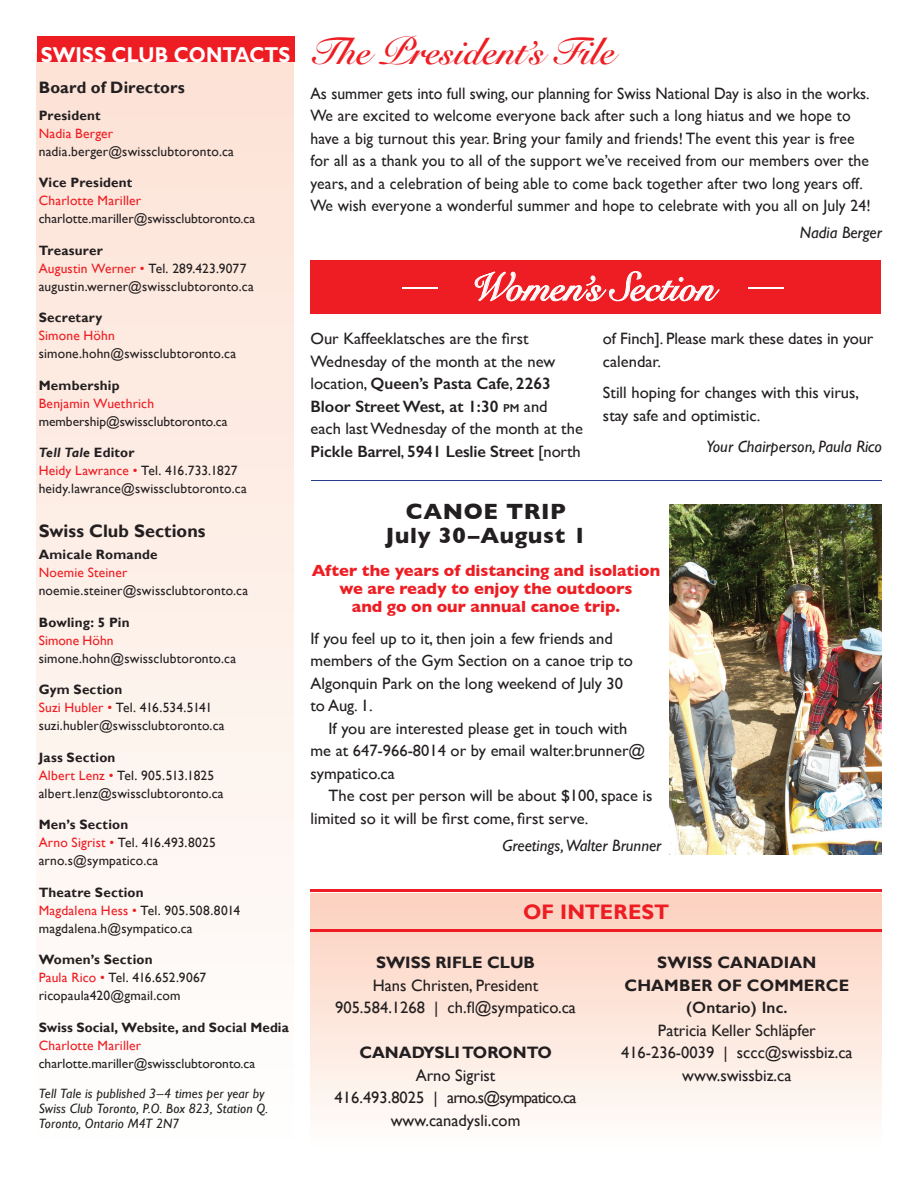
<style>
.page{position:relative;width:918px;height:1188px;background:#fff}
.page>*{position:absolute;margin:0;border:0;box-sizing:border-box;transform-origin:0 0}
.t1{font:39.6px "Snell Roundhand Bold Script";color:#fff;scale:.91 1}
.t2{font:37.8px "Snell Roundhand Bold Script";letter-spacing:.005em;color:#ee1d23;scale:.95 1}
.t3{font:700 22.5px/24px "Gill Sans";letter-spacing:.025em;color:#231f20;text-align:center}
.t4{font:700 21.45px "Gill Sans";letter-spacing:.005em;color:#fff;scale:.91 1}
.t5{font:700 21px "Gill Sans";letter-spacing:.01em;color:#ee1d23}
.t6{font:700 18px "Gill Sans";letter-spacing:.005em;color:#231f20}
.t7{font:16.5px/22.5px "Gill Sans";color:#231f20}
.t8{font:16.5px/22.5px "Gill Sans";color:#231f20;scale:.95 1}
.t9{font:16.5px/22.5px "Gill Sans";color:#231f20;text-align:center}
.t10{font:700 16.5px/18px "Gill Sans";color:#ee1d23;text-align:center}
.t11{font:700 16.5px/22.5px "Gill Sans";letter-spacing:.005em;color:#231f20;text-align:center}
.t12{font:italic 16.5px "Gill Sans";color:#231f20}
.t13{font:600 16.5px "Gill Sans";letter-spacing:.01em;color:#231f20}
.t14{font:13.5px/18px "Gill Sans";letter-spacing:.015em;color:#231f20}
.t15{font:13.5px "Gill Sans";color:#231f20}
.t16{font:700 13.5px "Gill Sans";letter-spacing:.015em;color:#231f20}
.t17{font:13.5px "Gill Sans";letter-spacing:.01em;color:#ee1d23}
.t18{font:italic 13.5px/15px "Gill Sans";letter-spacing:.01em;color:#231f20}
.s1{font-weight:700}
.s2{color:#ee1d23}
.s3{font-weight:700;font-style:italic}
.s4{font-weight:600}
.s5{font-weight:600;font-size:11.55px}
</style>
<div class="page">
<div style="left:310px;top:893px;width:572px;height:257px;background:linear-gradient(to bottom,#fcd0bd,#fefefd)"></div>
<hr style="left:310px;top:889px;width:572px;height:3px;background:#ee1d23">
<hr style="left:310px;top:929px;width:572px;height:3px;background:#ee1d23">
<div style="left:36px;top:54px;width:258px;height:1109px;background:linear-gradient(to bottom,#fde2d5,#fefffe)"></div>
<div style="left:37px;top:36px;width:258px;height:26px;background:#ee1d23"></div>
<div style="left:311px;top:260px;width:570px;height:54px;background:#ee1d23"></div>
<svg style="left:474px;top:271px;width:246px;height:31px"></svg>
<hr style="left:402px;top:288px;width:36px;height:1px;background:#fff">
<hr style="left:748px;top:288px;width:36px;height:1px;background:#fff">
<img style="left:669px;top:504px;width:213px;height:351px">
<hr style="left:311px;top:480px;width:571px;height:1px;background:#253f8e">
<h3 class="t4" style="left:41px;top:41px;width:276px">SWISS CLUB CONTACTS</h3>
<p class="t11" style="left:39px;top:76px;width:148px">Board of Directors</p>
<p class="t16" style="left:39px;top:107px;width:63px">President</p>
<p class="t17" style="left:39px;top:125px;width:76px">Nadia Berger</p>
<p class="t14" style="left:39px;top:142px;width:197px">nadia.berger@swissclubtoronto.ca</p>
<p class="t16" style="left:39px;top:175px;width:95px">Vice President</p>
<p class="t17" style="left:39px;top:193px;width:104px">Charlotte Mariller</p>
<p class="t15" style="left:39px;top:211px;width:218px">charlotte.mariller@swissclubtoronto.ca</p>
<p class="t14" style="left:39px;top:241px;width:217px"><span class="s1">Treasurer<br></span><span class="s2">Augustin Werner •</span> Tel. 289.423.9077 augustin.werner@swissclubtoronto.ca</p>
<p class="t16" style="left:39px;top:309px;width:65px">Secretary</p>
<p class="t17" style="left:39px;top:328px;width:78px">Simone Höhn</p>
<p class="t14" style="left:39px;top:345px;width:199px">simone.hohn@swissclubtoronto.ca</p>
<p class="t16" style="left:39px;top:377px;width:83px">Membership</p>
<p class="t17" style="left:39px;top:395px;width:117px">Benjamin Wuethrich</p>
<p class="t15" style="left:39px;top:413px;width:190px">membership@swissclubtoronto.ca</p>
<p class="t14" style="left:39px;top:444px;width:210px"><span class="s3">Tell Tale</span> <span class="s1">Editor<br></span><span class="s2">Heidy Lawrance •</span> Tel. 416.733.1827 heidy.lawrance@swissclubtoronto.ca</p>
<h3 class="t6" style="left:39px;top:520px;width:168px">Swiss Club Sections</h3>
<p class="t16" style="left:39px;top:547px;width:120px">Amicale Romande</p>
<p class="t17" style="left:39px;top:565px;width:90px">Noemie Steiner</p>
<p class="t14" style="left:39px;top:582px;width:211px">noemie.steiner@swissclubtoronto.ca</p>
<p class="t16" style="left:39px;top:614px;width:92px">Bowling: 5 Pin</p>
<p class="t17" style="left:39px;top:632px;width:76px">Simone Höhn</p>
<p class="t14" style="left:39px;top:649px;width:199px">simone.hohn@swissclubtoronto.ca</p>
<p class="t14" style="left:39px;top:681px;width:187px"><span class="s1">Gym Section<br></span><span class="s2">Suzi Hubler •</span> Tel. 416.534.5141 suzi.hubler@swissclubtoronto.ca</p>
<p class="t14" style="left:39px;top:748px;width:187px"><span class="s1">Jass Section<br></span><span class="s2">Albert Lenz •</span> Tel. 905.513.1825 albert.lenz@swissclubtoronto.ca</p>
<p class="t14" style="left:39px;top:816px;width:179px"><span class="s1">Men’s Section<br></span><span class="s2">Arno Sigrist •</span> Tel. 416.493.8025 arno.s@sympatico.ca</p>
<p class="t14" style="left:39px;top:883px;width:203px"><span class="s1">Theatre Section<br></span><span class="s2">Magdalena Hess •</span> Tel. 905.508.8014 magdalena.h@sympatico.ca</p>
<p class="t14" style="left:39px;top:951px;width:169px"><span class="s1">Women’s Section<br></span><span class="s2">Paula Rico •</span> Tel. 416.652.9067 ricopaula420@gmail.com</p>
<p class="t16" style="left:39px;top:1019px;width:252px">Swiss Social, Website, and Social Media</p>
<p class="t17" style="left:39px;top:1037px;width:104px">Charlotte Mariller</p>
<p class="t15" style="left:39px;top:1055px;width:218px">charlotte.mariller@swissclubtoronto.ca</p>
<p class="t18" style="left:39px;top:1086px;width:231px">Tell Tale is published 3–4 times per year by<br>Swiss Club Toronto, P.O. Box 823, Station Q.<br>Toronto, Ontario M4T 2N7</p>
<h2 class="t2" style="left:310px;top:29px;width:322px">The President’s File</h2>
<p class="t8" style="left:310px;top:82px;width:591px">As summer gets into full swing, our planning for Swiss National Day is also in the works.<br>We are excited to welcome everyone back after such a long hiatus and we hope to have a big turnout this year. Bring your family and friends! The event this year is free for all as a thank you to all of the support we’ve received from our members over the years, and a celebration of being able to come back together after two long years off.<br>We wish everyone a wonderful summer and hope to celebrate with you all on July 24!</p>
<p class="t12" style="left:800px;top:223px;width:84px">Nadia Berger</p>
<h1 class="t1" style="left:472px;top:263px;width:269px">Women’s Section</h1>
<p class="t7" style="left:310px;top:327px;width:274px">Our Kaffeeklatsches are the first Wednesday of the month at the new location, <span class="s4">Queen’s Pasta Cafe</span>, <span class="s4">2263<br>Bloor Street West, at 1:30</span> <span class="s5">PM</span> and<br>each last Wednesday of the month at the <span class="s4">Pickle Barrel</span>, <span class="s4">5941 Leslie Street</span> [north</p>
<p class="t7" style="left:603px;top:327px;width:272px">of Finch]. Please mark these dates in your calendar.</p>
<p class="t7" style="left:603px;top:381px;width:258px">Still hoping for changes with this virus, stay safe and optimistic.</p>
<p class="t12" style="left:706px;top:437px;width:177px">Your Chairperson, Paula Rico</p>
<h3 class="t3" style="left:385px;top:499px;width:203px">CANOE TRIP<br>July 30–August 1</h3>
<p class="t10" style="left:312px;top:561px;width:350px">After the years of distancing and isolation we are ready to enjoy the outdoors<br>and go on our annual canoe trip.</p>
<p class="t7" style="left:310px;top:627px;width:324px">If you feel up to it, then join a few friends and members of the Gym Section on a canoe trip to Algonquin Park on the long weekend of July 30 to Aug. 1.</p>
<p class="t7" style="left:310px;top:717px;width:336px;text-indent:18px">If you are interested please get in touch with me at 647-966-8014 or by email walter.brunner@ sympatico.ca</p>
<p class="t7" style="left:310px;top:784px;width:344px;text-indent:18px">The cost per person will be about $100, space is limited so it will be first come, first serve.</p>
<p class="t12" style="left:503px;top:836px;width:160px">Greetings, Walter Brunner</p>
<h3 class="t5" style="left:523px;top:899px;width:148px">OF INTEREST</h3>
<p class="t11" style="left:376px;top:952px;width:161px">SWISS RIFLE CLUB</p>
<p class="t9" style="left:335px;top:974px;width:242px">Hans Christen, President<br>905.584.1268 | ch.fl@sympatico.ca</p>
<p class="t11" style="left:359px;top:1042px;width:194px">CANADYSLI TORONTO</p>
<p class="t9" style="left:335px;top:1064px;width:243px">Arno Sigrist<br>416.493.8025 | arno.s@sympatico.ca www.canadysli.com</p>
<p class="t11" style="left:624px;top:952px;width:226px">SWISS CANADIAN<br>CHAMBER OF COMMERCE</p>
<p class="t13" style="left:686px;top:998px;width:103px">(Ontario) Inc.</p>
<p class="t9" style="left:621px;top:1019px;width:233px">Patricia Keller Schläpfer<br>416-236-0039 | sccc@swissbiz.ca www.swissbiz.ca</p>
</div>
